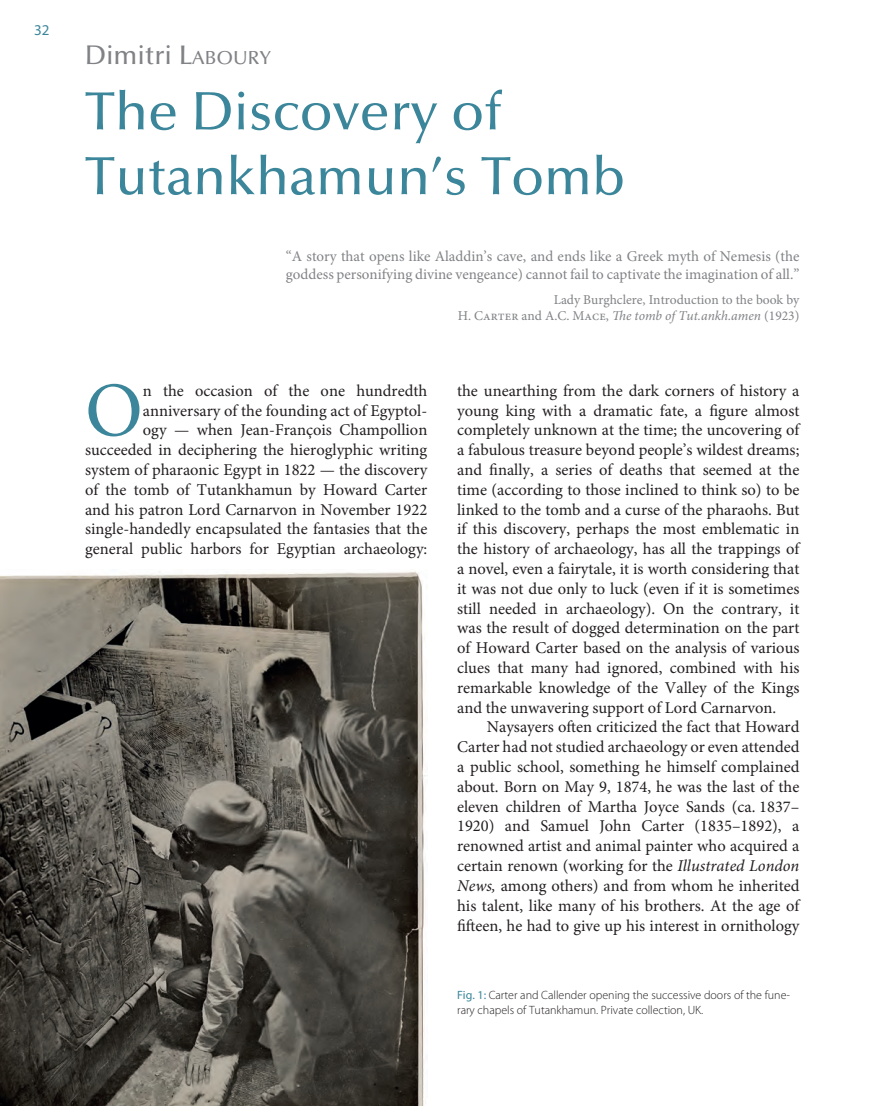
<style>
.page{position:relative;width:893px;height:1106px;background:#fff}
.page>*{position:absolute;margin:0;border:0;box-sizing:border-box;transform-origin:0 0}
.t1{font:77.4px "Minion Pro";color:#3b869a}
.t2{font:500 54px/64.8px "Optima LT Std";color:#3b869a}
.t3{font:500 27px "Optima LT Std";color:#808285}
.t4{font:16.5px/19.8px "Minion Pro";color:#231f20;text-align:right}
.t5{font:16.5px/19.8px "Minion Pro";letter-spacing:.075em;color:#231f20}
.t6{font:15px/18px "Minion Pro";color:#808285}
.t7{font:15px "Myriad Pro";color:#3b869a}
.t8{font:13.5px/16.2px "Minion Pro";color:#808285;text-align:right}
.t9{font:300 12px/14.4px "Myriad Pro";color:#231f20}
.s1{font-style:inherit}
.s2{font-size:18.9px}
.s3{font-style:italic}
.s4{font-weight:400;color:#3b869a}
</style>
<div class="page">
<img style="left:0;top:571px;width:426px;height:535px">
<p class="t7" style="left:34px;top:20px;width:17px">32</p>
<h3 class="t3" style="left:85px;top:40px;width:188px">Dimitri <span class="s1">L</span><span class="s2">ABOURY</span></h3>
<h2 class="t2" style="left:85px;top:80px;width:541px">The Discovery of<br>Tutankhamun’s Tomb</h2>
<p class="t6" style="left:286px;top:247px;width:515px">“A story that opens like Aladdin’s cave, and ends like a Greek myth of Nemesis (the goddess personifying divine vengeance) cannot fail to captivate the imagination of all.”</p>
<p class="t8" style="left:458px;top:291px;width:343px">Lady Burghclere, Introduction to the book by<br>H. Carter and A.C. Mace, <span class="s3">The tomb of Tut.ankh.amen</span> (1923)</p>
<h1 class="t1" style="left:85px;top:359px;width:59px">O</h1>
<p class="t4" style="left:85px;top:380px;width:344px">n the occasion of the one hundredth anniversary of the founding act of Egyptol-<br>ogy — when Jean-François Champollion succeeded in deciphering the hieroglyphic writing system of pharaonic Egypt in 1822 — the discovery of the tomb of Tutankhamun by Howard Carter and his patron Lord Carnarvon in November 1922 single-handedly encapsulated the fantasies that the general public harbors for Egyptian archaeology:</p>
<p class="t5" style="left:457px;top:380px;width:345px">the unearthing from the dark corners of history a young king with a dramatic fate, a figure almost completely unknown at the time; the uncovering of a fabulous treasure beyond people’s wildest dreams; and finally, a series of deaths that seemed at the time (according to those inclined to think so) to be linked to the tomb and a curse of the pharaohs. But if this discovery, perhaps the most emblematic in the history of archaeology, has all the trappings of a novel, even a fairytale, it is worth considering that it was not due only to luck (even if it is sometimes still needed in archaeology). On the contrary, it was the result of dogged determination on the part of Howard Carter based on the analysis of various clues that many had ignored, combined with his remarkable knowledge of the Valley of the Kings and the unwavering support of Lord Carnarvon.</p>
<p class="t4" style="left:457px;top:717px;width:345px;text-align:justify;text-indent:30px">Naysayers often criticized the fact that Howard Carter had not studied archaeology or even attended a public school, something he himself complained about. Born on May 9, 1874, he was the last of the eleven children of Martha Joyce Sands (ca. 1837– 1920) and Samuel John Carter (1835–1892), a renowned artist and animal painter who acquired a certain renown (working for the <span class="s3">Illustrated London News,</span> among others) and from whom he inherited his talent, like many of his brothers. At the age of fifteen, he had to give up his interest in ornithology</p>
<p class="t9" style="left:457px;top:988px;width:334px"><span class="s4">Fig. 1:</span> Carter and Callender opening the successive doors of the fune&shy;rary chapels of Tutankhamun. Private collection, UK.</p>
</div>
